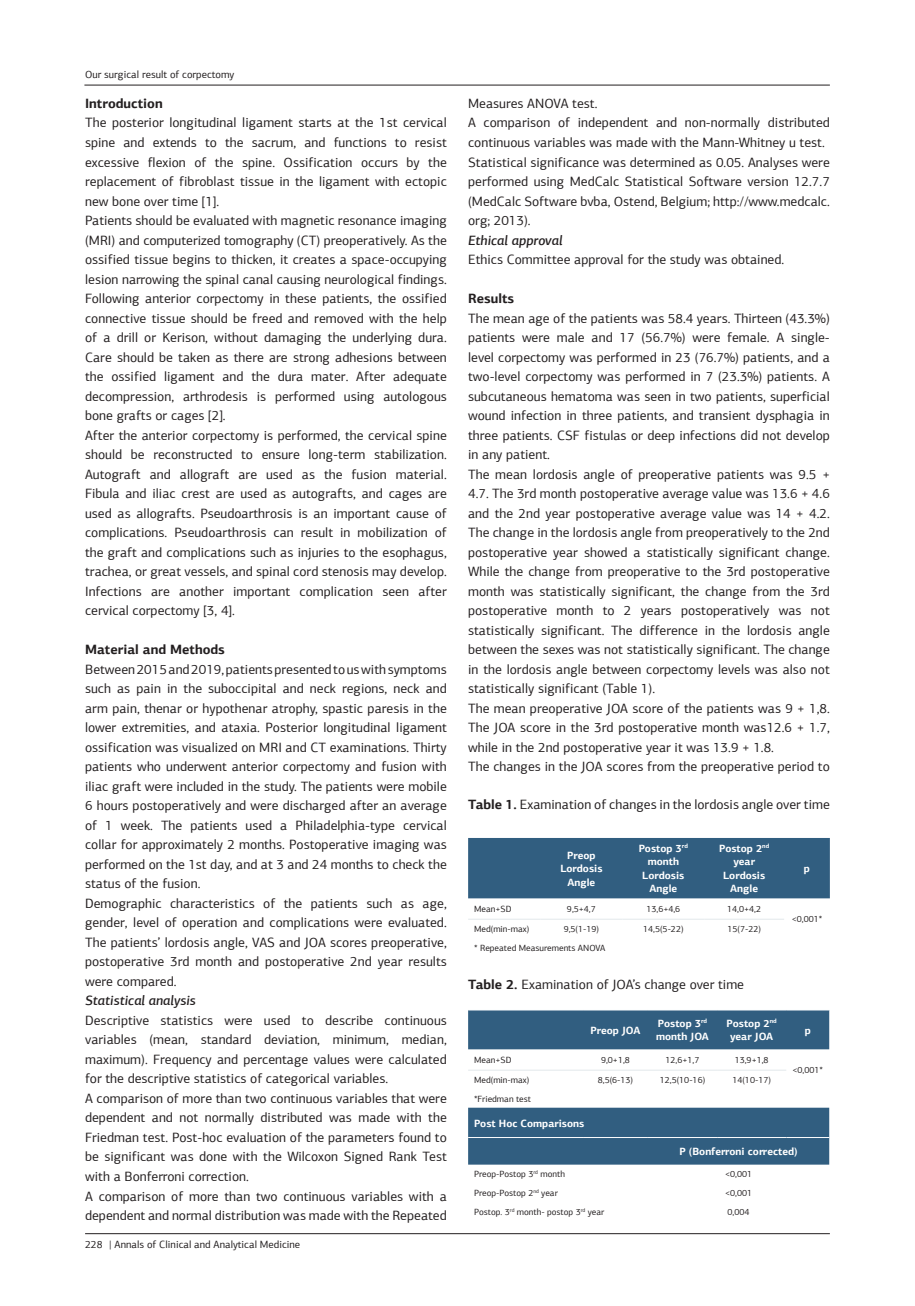
<style>
.page{position:relative;width:915px;height:1306px;background:#fff}
.page>*{position:absolute;margin:0;border:0;box-sizing:border-box;transform-origin:0 0}
.t1{font:13.5px/19.5px "PF Agora Sans Pro";color:#231f20;text-align:justify}
.t2{font:700 13.5px "PF Agora Sans Pro";color:#231f20}
.t3{font:italic 500 13.5px "PF Agora Sans Pro";color:#231f20}
.t4{font:700 10.5px/13.5px "PF Agora Sans Pro";color:#fff;text-align:center}
.t5{font:10.5px "PF Agora Sans Pro";color:#231f20}
.t6{font:9px "PF Agora Sans Pro";color:#231f20}
.s1{font-weight:700}
</style>
<div class="page">
<hr style="left:85px;top:1233px;width:744px;height:1px;background:#231f20">
<hr style="left:84px;top:85px;width:745px;height:1px;background:#231f20">
<div style="left:468px;top:838px;width:361px;height:60px;background:#315e80"></div>
<hr style="left:468px;top:918px;width:72px;height:1px;background:#e2e8eb">
<hr style="left:540px;top:918px;width:82px;height:1px;background:#e2e8eb">
<hr style="left:622px;top:918px;width:82px;height:1px;background:#e2e8eb">
<hr style="left:704px;top:918px;width:79px;height:1px;background:#e2e8eb">
<svg style="left:468px;top:1010px;width:360px;height:154px;fill:#315e80"></svg>
<hr style="left:468px;top:1137px;width:115px;height:1px;background:#fff">
<hr style="left:583px;top:1137px;width:64px;height:1px;background:#fff">
<hr style="left:647px;top:1137px;width:69px;height:1px;background:#fff">
<hr style="left:716px;top:1137px;width:70px;height:1px;background:#fff">
<hr style="left:786px;top:1137px;width:42px;height:1px;background:#fff">
<hr style="left:468px;top:1069px;width:115px;height:1px;background:#e2e8eb">
<hr style="left:583px;top:1069px;width:64px;height:1px;background:#e2e8eb">
<hr style="left:647px;top:1069px;width:69px;height:1px;background:#e2e8eb">
<hr style="left:716px;top:1069px;width:70px;height:1px;background:#e2e8eb">
<p class="t5" style="left:85px;top:68px;width:151px">Our surgical result of corpectomy</p>
<p class="t2" style="left:85px;top:95px;width:79px">Introduction</p>
<p class="t1" style="left:85px;top:113px;width:363px">The posterior longitudinal ligament starts at the 1st cervical spine and extends to the sacrum, and functions to resist excessive flexion of the spine. Ossification occurs by the replacement of fibroblast tissue in the ligament with ectopic new bone over time [1].</p>
<p class="t1" style="left:85px;top:211px;width:363px">Patients should be evaluated with magnetic resonance imaging (MRI) and computerized tomography (CT) preoperatively. As the ossified tissue begins to thicken, it creates a space-occupying lesion narrowing the spinal canal causing neurological findings.<br>Following anterior corpectomy in these patients, the ossified connective tissue should be freed and removed with the help of a drill or Kerison, without damaging the underlying dura.<br>Care should be taken as there are strong adhesions between the ossified ligament and the dura mater. After adequate decompression, arthrodesis is performed using autologous bone grafts or cages [2].</p>
<p class="t1" style="left:85px;top:425px;width:363px">After the anterior corpectomy is performed, the cervical spine should be reconstructed to ensure long-term stabilization.<br>Autograft and allograft are used as the fusion material.<br>Fibula and iliac crest are used as autografts, and cages are used as allografts. Pseudoarthrosis is an important cause of complications. Pseudoarthrosis can result in mobilization of the graft and complications such as injuries to the esophagus, trachea, or great vessels, and spinal cord stenosis may develop.<br>Infections are another important complication seen after cervical corpectomy [3, 4].</p>
<p class="t2" style="left:85px;top:641px;width:141px">Material and Methods</p>
<p class="t1" style="left:85px;top:659px;width:363px">Between 2015 and 2019, patients presented to us with symptoms such as pain in the suboccipital and neck regions, neck and arm pain, thenar or hypothenar atrophy, spastic paresis in the lower extremities, and ataxia. Posterior longitudinal ligament ossification was visualized on MRI and CT examinations. Thirty patients who underwent anterior corpectomy and fusion with iliac graft were included in the study. The patients were mobile 6 hours postoperatively and were discharged after an average of 1 week. The patients used a Philadelphia-type cervical collar for approximately 2 months. Postoperative imaging was performed on the 1st day, and at 3 and 24 months to check the status of the fusion.</p>
<p class="t1" style="left:85px;top:893px;width:363px">Demographic characteristics of the patients such as age, gender, level of operation and complications were evaluated.<br>The patients’ lordosis angle, VAS and JOA scores preoperative, postoperative 3rd month and postoperative 2nd year results were compared.</p>
<p class="t3" style="left:85px;top:992px;width:112px">Statistical analysis</p>
<p class="t1" style="left:85px;top:1010px;width:363px">Descriptive statistics were used to describe continuous variables (mean, standard deviation, minimum, median, maximum). Frequency and percentage values were calculated for the descriptive statistics of categorical variables.</p>
<p class="t1" style="left:85px;top:1088px;width:363px">A comparison of more than two continuous variables that were dependent and not normally distributed was made with the Friedman test. Post-hoc evaluation of the parameters found to be significant was done with the Wilcoxon Signed Rank Test with a Bonferroni correction.</p>
<p class="t1" style="left:85px;top:1186px;width:363px">A comparison of more than two continuous variables with a dependent and normal distribution was made with the Repeated</p>
<p class="t5" style="left:85px;top:1238px;width:19px">228</p>
<p class="t5" style="left:109px;top:1238px;width:192px">| Annals of Clinical and Analytical Medicine</p>
<p class="t1" style="left:468px;top:94px;width:131px">Measures ANOVA test.</p>
<p class="t1" style="left:468px;top:113px;width:363px">A comparison of independent and non-normally distributed continuous variables was made with the Mann-Whitney u test.</p>
<p class="t1" style="left:468px;top:152px;width:363px">Statistical significance was determined as 0.05. Analyses were performed using MedCalc Statistical Software version 12.7.7 (MedCalc Software bvba, Ostend, Belgium; http://www.medcalc. org; 2013).</p>
<p class="t3" style="left:468px;top:232px;width:96px">Ethical approval</p>
<p class="t1" style="left:468px;top:250px;width:317px">Ethics Committee approval for the study was obtained.</p>
<p class="t2" style="left:468px;top:290px;width:47px">Results</p>
<p class="t1" style="left:468px;top:308px;width:363px">The mean age of the patients was 58.4 years. Thirteen (43.3%) patients were male and 17 (56.7%) were female. A single&shy;level corpectomy was performed in 23 (76.7%) patients, and a two-level corpectomy was performed in 7 (23.3%) patients. A subcutaneous hematoma was seen in two patients, superficial wound infection in three patients, and transient dysphagia in three patients. CSF fistulas or deep infections did not develop in any patient.</p>
<p class="t1" style="left:468px;top:464px;width:363px">The mean lordosis angle of preoperative patients was 9.5 + 4.7. The 3rd month postoperative average value was 13.6 + 4.6 and the 2nd year postoperative average value was 14 + 4.2.<br>The change in the lordosis angle from preoperatively to the 2nd postoperative year showed a statistically significant change.<br>While the change from preoperative to the 3rd postoperative month was statistically significant, the change from the 3rd postoperative month to 2 years postoperatively was not statistically significant. The difference in the lordosis angle between the sexes was not statistically significant. The change in the lordosis angle between corpectomy levels was also not statistically significant (Table 1).</p>
<p class="t1" style="left:468px;top:698px;width:363px">The mean preoperative JOA score of the patients was 9 + 1,8.<br>The JOA score in the 3rd postoperative month was12.6 + 1.7, while in the 2nd postoperative year it was 13.9 + 1.8.</p>
<p class="t1" style="left:468px;top:757px;width:363px">The changes in the JOA scores from the preoperative period to</p>
<p class="t1" style="left:468px;top:794px;width:363px"><span class="s1">Table 1.</span> Examination of changes in the lordosis angle over time</p>
<p class="t4" style="left:567px;top:848px;width:30px">Preop</p>
<p class="t4" style="left:560px;top:861px;width:44px">Lordosis<br>Angle</p>
<p class="t4" style="left:638px;top:841px;width:51px">Postop 3<sup>rd </sup>month</p>
<p class="t4" style="left:642px;top:868px;width:44px">Lordosis<br>Angle</p>
<p class="t4" style="left:719px;top:841px;width:52px">Postop 2<sup>nd </sup>year</p>
<p class="t4" style="left:723px;top:868px;width:44px">Lordosis<br>Angle</p>
<p class="t6" style="left:474px;top:903px;width:39px">Mean+SD</p>
<p class="t6" style="left:566px;top:903px;width:30px">9,5+4,7</p>
<p class="t6" style="left:646px;top:903px;width:35px">13,6+4,6</p>
<p class="t6" style="left:727px;top:903px;width:35px">14,0+4,2</p>
<p class="t6" style="left:474px;top:923px;width:57px">Med(min-max)</p>
<p class="t6" style="left:563px;top:923px;width:37px">9,5(1-19)</p>
<p class="t6" style="left:643px;top:923px;width:42px">14,5(5-22)</p>
<p class="t6" style="left:727px;top:923px;width:35px">15(7-22)</p>
<p class="t6" style="left:474px;top:942px;width:133px">* Repeated Measurements ANOVA</p>
<p class="t4" style="left:803px;top:861px;width:8px">p</p>
<p class="t6" style="left:791px;top:913px;width:32px">&lt;0,001*</p>
<p class="t1" style="left:468px;top:974px;width:277px"><span class="s1">Table 2.</span> Examination of JOA’s change over time</p>
<p class="t4" style="left:590px;top:1023px;width:51px">Preop JOA</p>
<p class="t4" style="left:655px;top:1016px;width:54px;text-align:left">Postop 3<sup>rd </sup>month JOA</p>
<p class="t4" style="left:726px;top:1016px;width:52px">Postop 2<sup>nd </sup>year JOA</p>
<p class="t4" style="left:804px;top:1023px;width:8px">p</p>
<p class="t6" style="left:474px;top:1054px;width:39px">Mean+SD</p>
<p class="t6" style="left:600px;top:1054px;width:30px">9,0+1,8</p>
<p class="t6" style="left:665px;top:1054px;width:35px">12,6+1,7</p>
<p class="t6" style="left:734px;top:1054px;width:35px">13,9+1,8</p>
<p class="t6" style="left:792px;top:1064px;width:32px">&lt;0,001*</p>
<p class="t6" style="left:474px;top:1074px;width:57px">Med(min-max)</p>
<p class="t6" style="left:597px;top:1074px;width:37px">8,5(6-13)</p>
<p class="t6" style="left:659px;top:1074px;width:47px">12,5(10-16)</p>
<p class="t6" style="left:732px;top:1074px;width:40px">14(10-17)</p>
<p class="t6" style="left:474px;top:1093px;width:58px">*Friedman test</p>
<p class="t4" style="left:474px;top:1116px;width:112px">Post Hoc Comparisons</p>
<p class="t4" style="left:679px;top:1144px;width:120px">P (Bonferroni corrected)</p>
<p class="t6" style="left:474px;top:1168px;width:92px">Preop-Postop 3<sup>rd</sup> month</p>
<p class="t6" style="left:724px;top:1168px;width:28px">&lt;0,001</p>
<p class="t6" style="left:474px;top:1187px;width:85px">Preop-Postop 2<sup>nd</sup> year</p>
<p class="t6" style="left:724px;top:1187px;width:28px">&lt;0,001</p>
<p class="t6" style="left:474px;top:1206px;width:132px">Postop. 3<sup>rd</sup> month- postop 3<sup>rd</sup> year</p>
<p class="t6" style="left:727px;top:1206px;width:23px">0,004</p>
</div>
